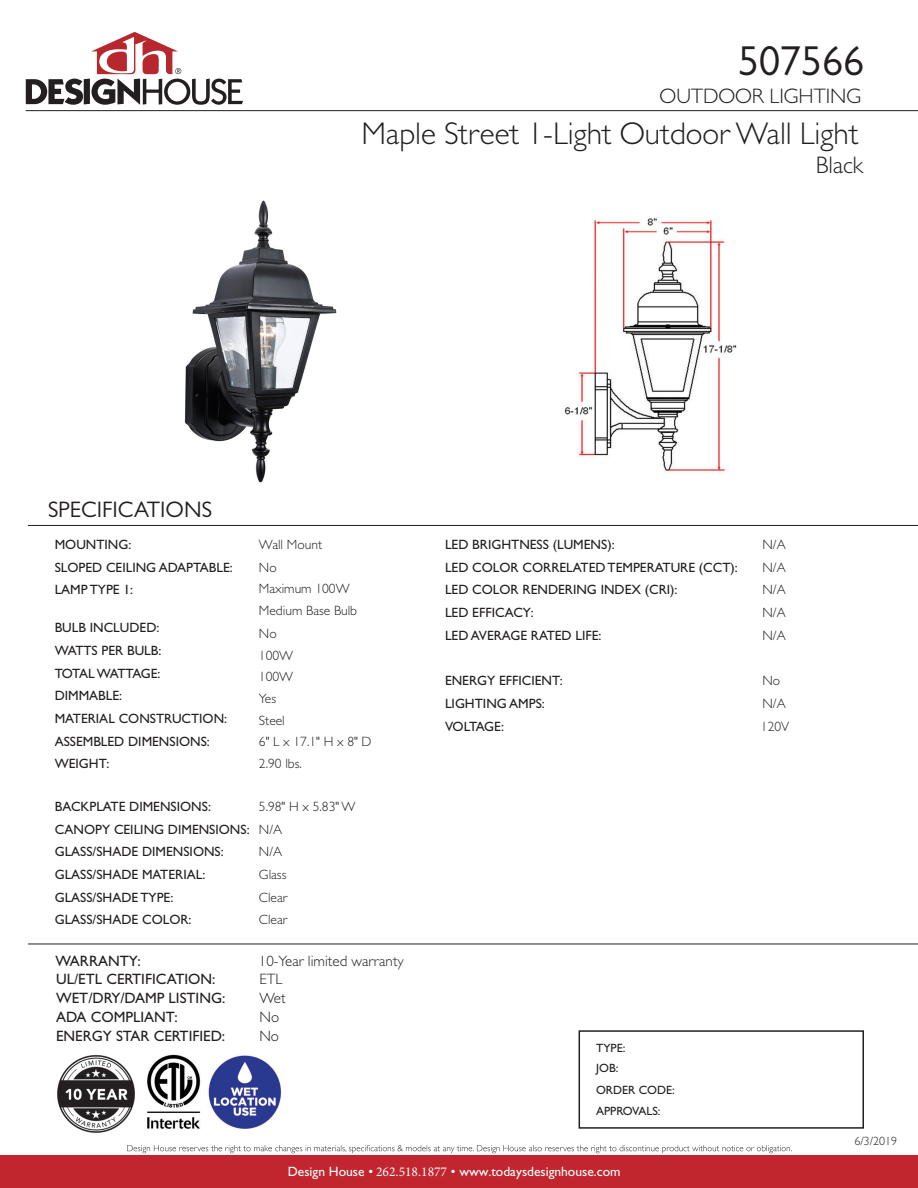
<style>
.page{position:relative;width:918px;height:1188px;background:#fff}
.page>*{position:absolute;margin:0;border:0;box-sizing:border-box;transform-origin:0 0}
.t1{font:42px "Gill Sans";color:#231f20}
.t2{font:300 31.5px "Gill Sans";color:#231f20}
.t3{font:300 24px "Gill Sans";color:#231f20}
.t4{font:22.5px "Gill Sans";color:#231f20}
.t5{font:300 21px "Gill Sans";color:#231f20}
.t6{font:15px/18.9px "Gill Sans Std";color:#231f20}
.t7{font:300 15px/18.9px "Gill Sans Std";color:#231f20}
.t8{font:13.5px/22.6px "Gill Sans Std";color:#231f20}
.t9{font:300 13.5px/21.9px "Gill Sans Std";color:#231f20}
.t10{font:13.5px "Gill Sans Std";color:#fff}
.t11{font:13.5px "Gill Sans Std";letter-spacing:-.04em;color:#231f20}
.t12{font:12px/19.5px "Gill Sans Std";color:#231f20}
.t13{font:300 12px "Gill Sans";color:#231f20}
.s1{font-weight:300}
.s2{font-family:"Minion Pro"}
</style>
<div class="page">
<div style="left:0;top:1156px;width:918px;height:32px;background:#c1262f"></div>
<svg style="left:26px;top:32px;width:217px;height:73px"></svg>
<svg style="left:127px;top:1145px;width:665px;height:8px"></svg>
<div style="left:579px;top:1030px;width:285px;height:99px;border:2px solid #231f20"></div>
<hr style="left:26px;top:110px;width:892px;height:1px;background:#231f20">
<hr style="left:28px;top:525px;width:890px;height:1px;background:#231f20">
<img style="left:57px;top:1055px;width:78px;height:78px">
<img style="left:147px;top:1055px;width:54px;height:74px">
<img style="left:208px;top:1055px;width:73px;height:74px">
<img style="left:184px;top:200px;width:153px;height:283px">
<img style="left:564px;top:218px;width:173px;height:254px">
<hr style="left:28px;top:944px;width:890px;height:1px;background:#231f20">
<h1 class="t1" style="left:738px;top:37px;width:127px">507566</h1>
<h3 class="t5" style="left:660px;top:83px;width:203px">OUTDOOR LIGHTING</h3>
<h2 class="t2" style="left:362px;top:114px;width:499px">Maple Street 1-Light Outdoor Wall Light</h2>
<h3 class="t3" style="left:816px;top:151px;width:49px">Black</h3>
<h3 class="t4" style="left:48px;top:497px;width:166px">SPECIFICATIONS</h3>
<p class="t8" style="left:55px;top:533px;width:78px">MOUNTING:</p>
<p class="t9" style="left:259px;top:534px;width:114px">Wall Mount<br>No<br>Maximum 100W<br>Medium Base Bulb<br>No<br>100W<br>100W<br>Yes<br>Steel<br>6" L x 17.1" H x 8" D</p>
<p class="t9" style="left:259px;top:753px;width:44px">2.90 lbs.</p>
<p class="t8" style="left:55px;top:795px;width:302px;text-indent:204px"><span class="s1">5.98" H x 5.83" W<br></span>CANOPY CEILING DIMENSIONS: <span class="s1">N/A<br></span>GLASS/SHADE DIMENSIONS:</p>
<p class="t8" style="left:55px;top:556px;width:180px">SLOPED CEILING ADAPTABLE:<br>LAMP TYPE 1:</p>
<p class="t8" style="left:55px;top:616px;width:174px">BULB INCLUDED:<br>WATTS PER BULB:<br>TOTAL WATTAGE:<br>DIMMABLE:<br>MATERIAL CONSTRUCTION:<br>ASSEMBLED DIMENSIONS:<br>WEIGHT:</p>
<p class="t8" style="left:55px;top:795px;width:158px">BACKPLATE DIMENSIONS:</p>
<p class="t9" style="left:259px;top:841px;width:25px">N/A</p>
<p class="t8" style="left:55px;top:863px;width:152px">GLASS/SHADE MATERIAL:</p>
<p class="t9" style="left:259px;top:864px;width:29px">Glass</p>
<p class="t8" style="left:55px;top:886px;width:120px">GLASS/SHADE TYPE:</p>
<p class="t9" style="left:259px;top:886px;width:30px">Clear</p>
<p class="t8" style="left:55px;top:909px;width:138px">GLASS/SHADE COLOR:</p>
<p class="t9" style="left:259px;top:909px;width:30px">Clear</p>
<p class="t6" style="left:56px;top:951px;width:171px">WARRANTY:<br>UL/ETL CERTIFICATION:<br>WET/DRY/DAMP LISTING:<br>ADA COMPLIANT:</p>
<p class="t7" style="left:259px;top:951px;width:146px">10-Year limited warranty<br>ETL<br>Wet<br>No</p>
<p class="t6" style="left:56px;top:1027px;width:171px">ENERGY STAR CERTIFIED:</p>
<p class="t7" style="left:259px;top:1027px;width:21px">No</p>
<p class="t8" style="left:445px;top:533px;width:171px">LED BRIGHTNESS (LUMENS):</p>
<p class="t9" style="left:762px;top:534px;width:25px">N/A</p>
<p class="t8" style="left:445px;top:556px;width:294px">LED COLOR CORRELATED TEMPERATURE (CCT):</p>
<p class="t9" style="left:762px;top:556px;width:25px">N/A</p>
<p class="t8" style="left:445px;top:579px;width:234px">LED COLOR RENDERING INDEX (CRI):</p>
<p class="t9" style="left:762px;top:579px;width:25px">N/A</p>
<p class="t8" style="left:445px;top:601px;width:90px">LED EFFICACY:</p>
<p class="t9" style="left:762px;top:602px;width:25px">N/A</p>
<p class="t8" style="left:445px;top:624px;width:158px">LED AVERAGE RATED LIFE:</p>
<p class="t9" style="left:762px;top:625px;width:25px">N/A</p>
<p class="t8" style="left:445px;top:670px;width:119px">ENERGY EFFICIENT:</p>
<p class="t9" style="left:762px;top:670px;width:19px">No</p>
<p class="t8" style="left:445px;top:692px;width:101px">LIGHTING AMPS:</p>
<p class="t9" style="left:762px;top:693px;width:25px">N/A</p>
<p class="t11" style="left:445px;top:718px;width:61px">VOLTAGE:</p>
<p class="t9" style="left:761px;top:715px;width:30px">120V</p>
<p class="t12" style="left:596px;top:1038px;width:31px">TYPE:<br>JOB:</p>
<p class="t12" style="left:596px;top:1080px;width:80px;line-height:21px">ORDER CODE:<br>APPROVALS:</p>
<p class="t10" style="left:288px;top:1164px;width:334px">Design House • <span class="s2">262.518.1877</span> • www.todaysdesignhouse.com</p>
<p class="t13" style="left:855px;top:1134px;width:44px">6/3/2019</p>
</div>
